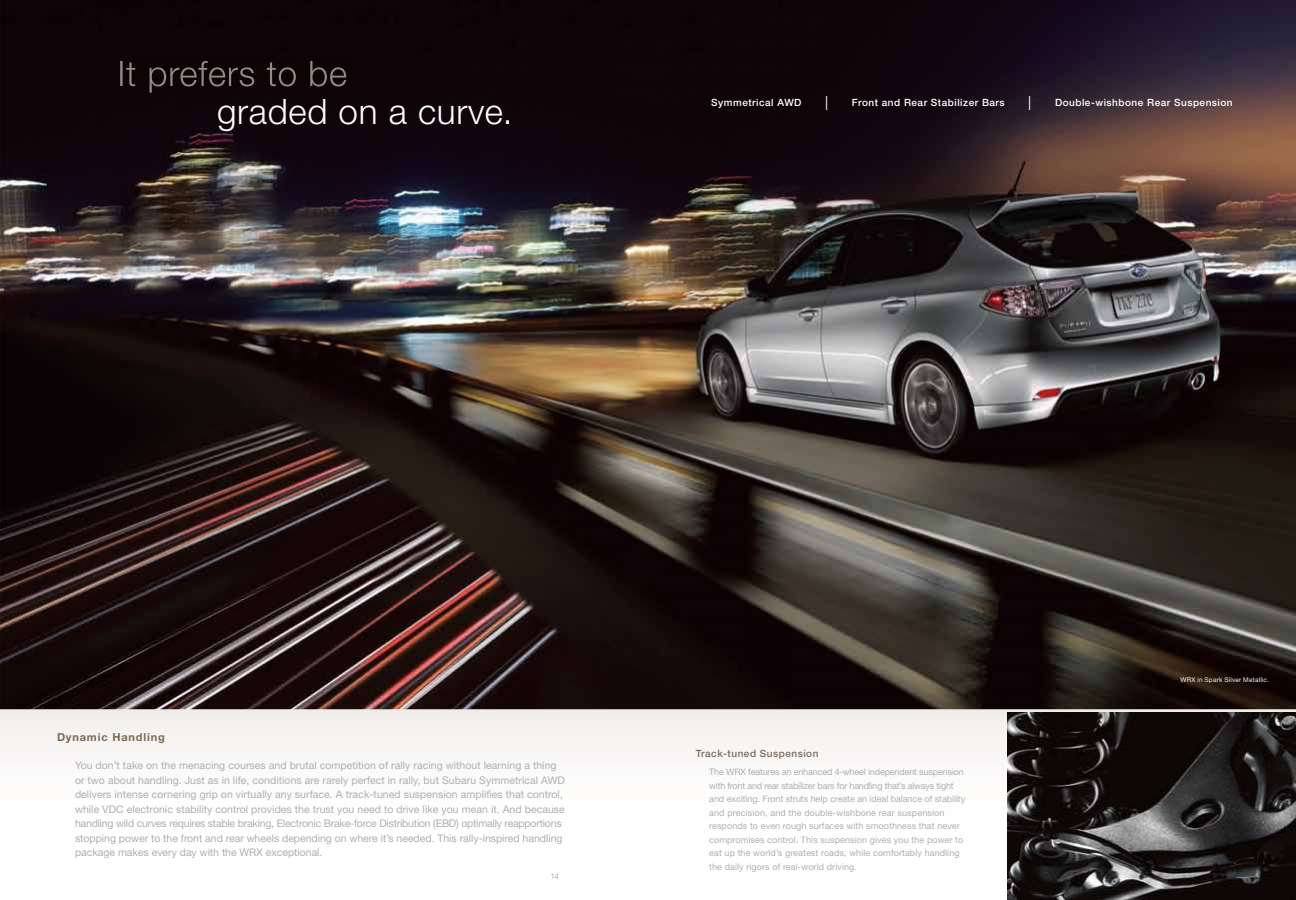
<style>
.page{position:relative;width:1296px;height:900px;background:#fff}
.page>*{position:absolute;margin:0;border:0;box-sizing:border-box;transform-origin:0 0}
.t1{font:300 35px "Helvetica Neue";letter-spacing:.02em;color:#fff}
.t2{font:14px "Helvetica Neue";color:#fff}
.t3{font:700 11px "Helvetica Neue";letter-spacing:.075em;color:#7c6954}
.t4{font:10.5px/14.5px "Helvetica Neue";letter-spacing:.005em;color:#aeafb3}
.t5{font:500 10px "Helvetica Neue";letter-spacing:.05em;color:#fff}
.t6{font:500 10px "Helvetica Neue";letter-spacing:.05em;color:#7c6954}
.t7{font:9px/13.5px "Helvetica Neue";letter-spacing:.01em;color:#aeafb3}
.t8{font:8px "Helvetica Neue";color:#aeafb3}
.t9{font:6.5px "Helvetica Neue";letter-spacing:.03em;color:#f6f6f7}
</style>
<div class="page">
<div style="left:0;top:709px;width:1296px;height:191px;background:linear-gradient(to bottom,#f5f2f0,#fff)"></div>
<img style="left:0;top:0;width:1296px;height:709px">
<img style="left:1007px;top:713px;width:289px;height:187px">
<img style="left:120px;top:61px;width:226px;height:32px">
<h1 class="t1" style="left:217px;top:90px;width:297px">graded on a curve.</h1>
<p class="t5" style="left:711px;top:97px;width:92px">Symmetrical AWD</p>
<h2 class="t2" style="left:825px;top:94px;width:5px">|</h2>
<p class="t5" style="left:852px;top:97px;width:155px">Front and Rear Stabilizer Bars</p>
<h2 class="t2" style="left:1028px;top:94px;width:5px">|</h2>
<p class="t5" style="left:1055px;top:97px;width:179px">Double-wishbone Rear Suspension</p>
<p class="t3" style="left:57px;top:730px;width:109px">Dynamic Handling</p>
<p class="t4" style="left:75px;top:758px;width:491px">You don’t take on the menacing courses and brutal competition of rally racing without learning a thing or two about handling. Just as in life, conditions are rarely perfect in rally, but Subaru Symmetrical AWD delivers intense cornering grip on virtually any surface. A track-tuned suspension amplifies that control, while VDC electronic stability control provides the trust you need to drive like you mean it. And because handling wild curves requires stable braking, Electronic Brake-force Distribution (EBD) optimally reapportions stopping power to the front and rear wheels depending on where it’s needed. This rally-inspired handling package makes every day with the WRX exceptional.</p>
<p class="t8" style="left:550px;top:872px;width:10px">14</p>
<p class="t6" style="left:696px;top:747px;width:124px">Track-tuned Suspension</p>
<p class="t7" style="left:709px;top:765px;width:258px">The WRX features an enhanced 4-wheel independent suspension with front and rear stabilizer bars for handling that’s always tight and exciting. Front struts help create an ideal balance of stability and precision, and the double-wishbone rear suspension responds to even rough surfaces with smoothness that never compromises control. This suspension gives you the power to eat up the world’s greatest roads, while comfortably handling the daily rigors of real-world driving.</p>
<p class="t9" style="left:1180px;top:676px;width:90px">WRX in Spark Silver Metallic.</p>
</div>
